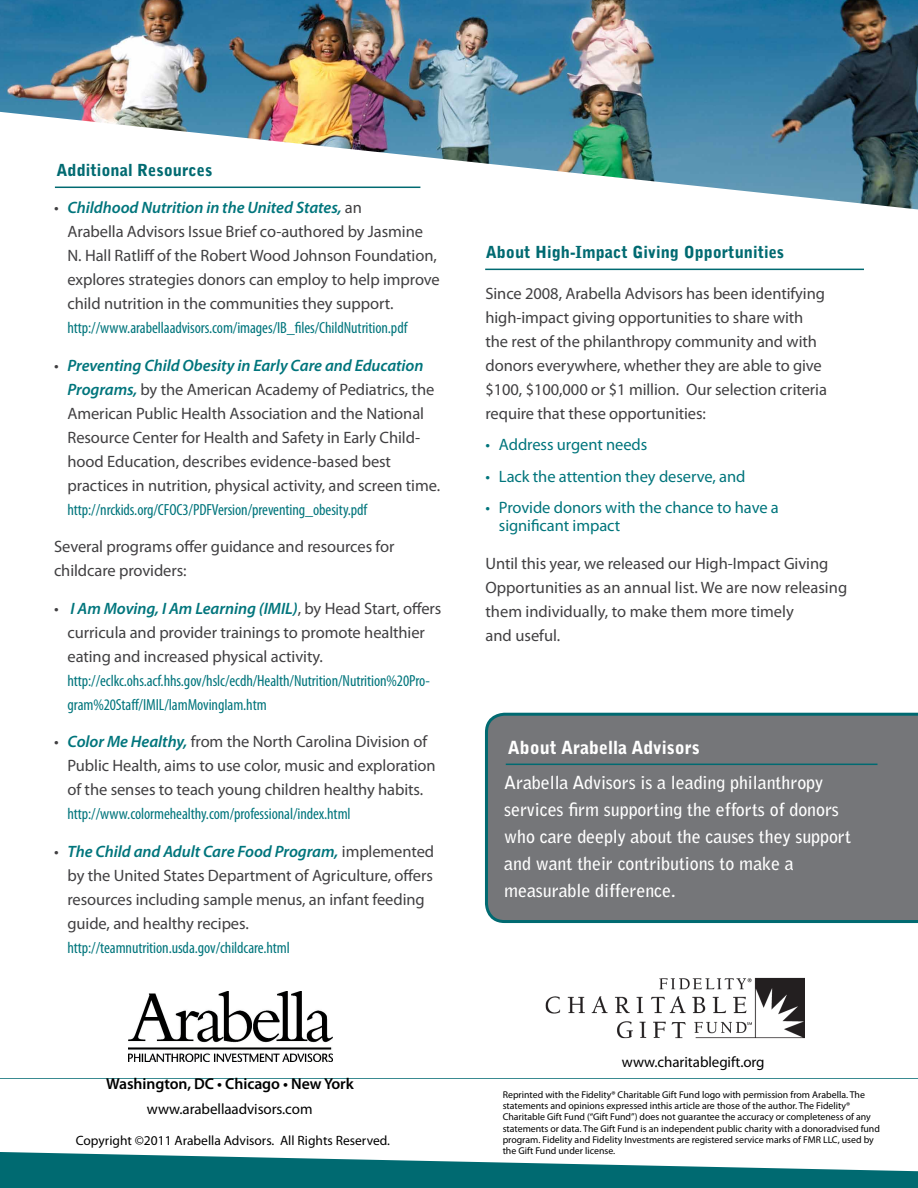
<style>
.page{position:relative;width:918px;height:1188px;background:#fff}
.page>*{position:absolute;margin:0;border:0;box-sizing:border-box;transform-origin:0 0}
.t1{font:700 18px/27px "Bell Gothic Std";letter-spacing:-.005em;color:#fff}
.t2{font:900 18px "Bell Gothic Std";color:#fff}
.t3{font:16.5px/24px "Myriad Pro";letter-spacing:-.005em;color:#414042}
.t4{font:16.5px/18px "Myriad Pro";letter-spacing:-.005em;color:#00757c}
.t5{font:900 16.5px "Bell Gothic Std";color:#006a71}
.t6{font:condensed 16.2px/24px "Myriad Pro";letter-spacing:-.005em;color:#00757c}
.t7{font:600 15.75px "Myriad Pro";letter-spacing:-.005em;color:#000}
.t8{font:15px "Myriad Pro";letter-spacing:-.005em;color:#000}
.t9{font:13.5px "Myriad Pro";color:#000}
.t10{font:9.9px/11.4px "Myriad Pro";color:#000}
.s1{font-weight:600;font-style:italic;color:#00757c}
</style>
<div class="page">
<hr style="left:0;top:1077px;width:918px;height:2px;background:#006a71">
<div style="left:485px;top:713px;width:433px;height:210px;background:#757679"></div>
<hr style="left:485px;top:269px;width:379px;height:1px;background:#006a71">
<hr style="left:506px;top:764px;width:372px;height:1px;background:#006a71">
<img style="left:0;top:0;width:918px;height:209px">
<svg style="left:0;top:1152px;width:918px;height:36px"></svg>
<div style="left:0;top:1058px;width:918px;height:20px;background:#fff"></div>
<img style="left:129px;top:992px;width:203px;height:69px">
<img style="left:545px;top:977px;width:259px;height:62px">
<p class="t5" style="left:56px;top:160px;width:157px">Additional Resources</p>
<p class="t3" style="left:67px;top:196px;width:374px;text-indent:-13px">• <span class="s1">Childhood Nutrition in the United States,</span> an<br>Arabella Advisors Issue Brief co-authored by Jasmine N. Hall Ratliff of the Robert Wood Johnson Foundation, explores strategies donors can employ to help improve child nutrition in the communities they support.</p>
<p class="t6" style="left:68px;top:316px;width:341px">http://www.arabellaadvisors.com/images/IB_files/ChildNutrition.pdf</p>
<p class="t3" style="left:67px;top:353px;width:374px;text-indent:-13px">• <span class="s1">Preventing Child Obesity in Early Care and Education Programs,</span> by the American Academy of Pediatrics, the American Public Health Association and the National Resource Center for Health and Safety in Early Child&shy;hood Education, describes evidence-based best practices in nutrition, physical activity, and screen time.</p>
<p class="t6" style="left:68px;top:497px;width:301px">http://nrckids.org/CFOC3/PDFVersion/preventing_obesity.pdf</p>
<p class="t3" style="left:54px;top:535px;width:342px">Several programs offer guidance and resources for childcare providers:</p>
<p class="t3" style="left:67px;top:596px;width:375px;text-indent:-13px">• <span class="s1">I Am Moving, I Am Learning (IMIL)</span>, by Head Start, offers curricula and provider trainings to promote healthier eating and increased physical activity.</p>
<p class="t6" style="left:68px;top:668px;width:364px">http://eclkc.ohs.acf.hhs.gov/hslc/ecdh/Health/Nutrition/Nutrition%20Pro&shy;gram%20Staff/IMIL/IamMovingIam.htm</p>
<p class="t3" style="left:67px;top:730px;width:370px;text-indent:-13px">• <span class="s1">Color Me Healthy,</span> from the North Carolina Division of<br>Public Health, aims to use color, music and exploration of the senses to teach young children healthy habits.</p>
<p class="t6" style="left:68px;top:802px;width:285px">http://www.colormehealthy.com/professional/index.html</p>
<p class="t3" style="left:67px;top:839px;width:368px;text-indent:-13px">• <span class="s1">The Child and Adult Care Food Program,</span> implemented by the United States Department of Agriculture, offers resources including sample menus, an infant feeding guide, and healthy recipes.</p>
<p class="t6" style="left:68px;top:935px;width:224px">http://teamnutrition.usda.gov/childcare.html</p>
<p class="t7" style="left:106px;top:1074px;width:249px">Washington, DC • Chicago • New York</p>
<p class="t8" style="left:147px;top:1100px;width:167px">www.arabellaadvisors.com</p>
<p class="t9" style="left:76px;top:1132px;width:316px">Copyright ©2011 Arabella Advisors. All Rights Reserved.</p>
<p class="t5" style="left:486px;top:243px;width:300px">About High-Impact Giving Opportunities</p>
<p class="t3" style="left:485px;top:281px;width:343px">Since 2008, Arabella Advisors has been identifying high-impact giving opportunities to share with the rest of the philanthropy community and with donors everywhere, whether they are able to give $100, $100,000 or $1 million. Our selection criteria require that these opportunities:</p>
<p class="t4" style="left:485px;top:436px;width:163px">• Address urgent needs</p>
<p class="t4" style="left:485px;top:467px;width:261px">• Lack the attention they deserve, and</p>
<p class="t4" style="left:499px;top:499px;width:281px;text-indent:-13px">• Provide donors with the chance to have a significant impact</p>
<p class="t3" style="left:485px;top:551px;width:363px">Until this year, we released our High-Impact Giving Opportunities as an annual list. We are now releasing them individually, to make them more timely<br>and useful.</p>
<p class="t2" style="left:508px;top:738px;width:193px">About Arabella Advisors</p>
<p class="t1" style="left:504px;top:769px;width:349px">Arabella Advisors is a leading philanthropy services firm supporting the efforts of donors who care deeply about the causes they support and want their contributions to make a measurable difference.</p>
<p class="t8" style="left:622px;top:1053px;width:144px">www.charitablegift.org</p>
<p class="t10" style="left:503px;top:1088px;width:379px">Reprinted with the Fidelity® Charitable Gift Fund logo with permission from Arabella. The statements and opinions expressed inthis article are those of the author. The Fidelity® Charitable Gift Fund (“Gift Fund”) does not guarantee the accuracy or completeness of any statements or data. The Gift Fund is an independent public charity with a donoradvised fund program. Fidelity and Fidelity Investments are registered service marks of FMR LLC, used by the Gift Fund under license.</p>
</div>
